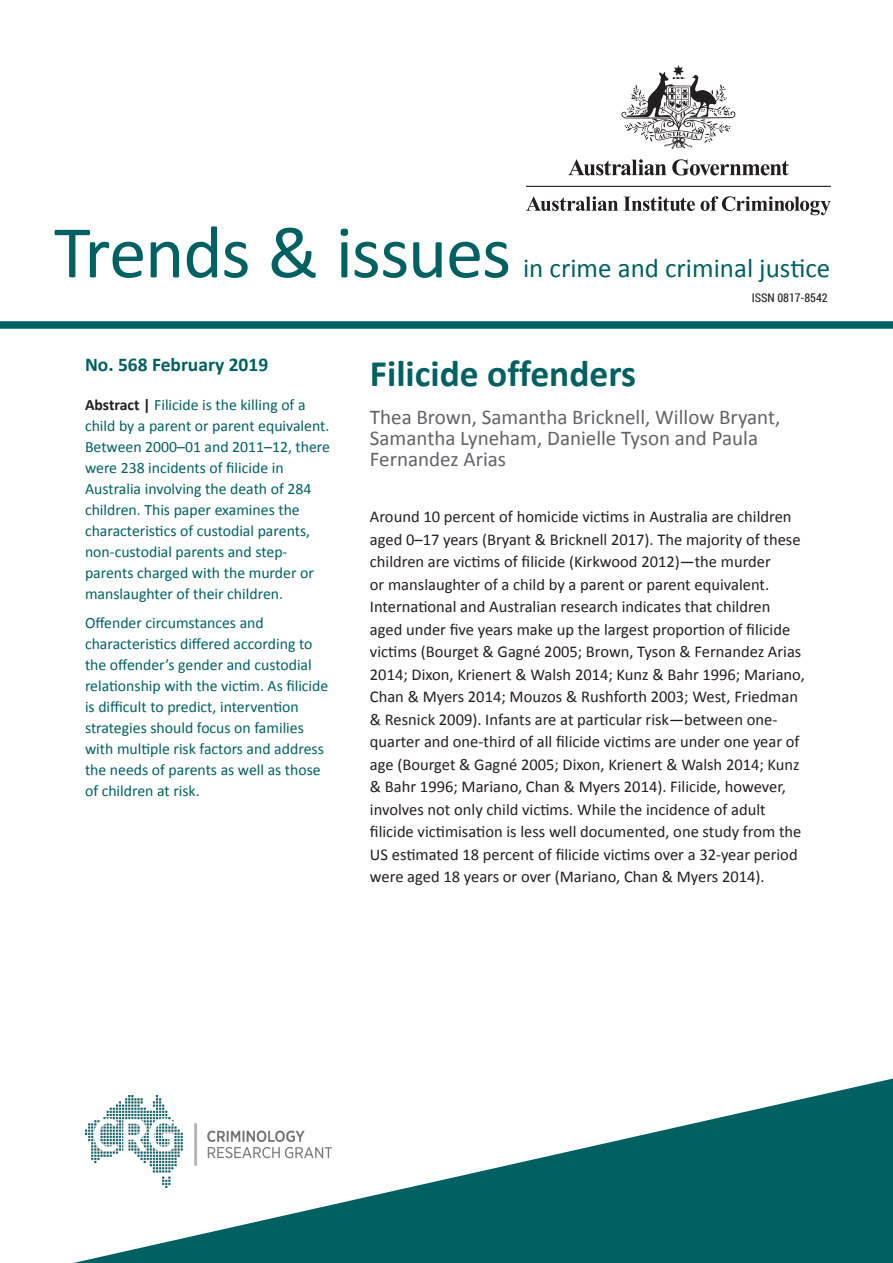
<style>
.page{position:relative;width:893px;height:1263px;background:#fff}
.page>*{position:absolute;margin:0;border:0;box-sizing:border-box;transform-origin:0 0}
.t1{font:75px "Calibri";letter-spacing:-.02em;color:#006062}
.t2{font:700 37.5px "Calibri";color:#006062}
.t3{font:27px "Calibri";color:#006062}
.authors{font:21px/21px "Calibri";color:#636366}
.publication{font:700 19.5px "Calibri";color:#006062}
.body{font:16.5px/22.5px "Calibri";color:#231f20}
.director_summary{font:15.75px/21px "Calibri";color:#006062}
.t4{font:12px "Roboto Condensed";color:#231f20}
.s1{font-weight:700;color:#231f20}
</style>
<div class="page">
<div style="left:0;top:321px;width:893px;height:8px;background:#006062"></div>
<svg style="left:73px;top:1078px;width:820px;height:185px;fill:#006062"></svg>
<svg style="left:568px;top:159px;width:98px;height:16px"></svg>
<svg style="left:672px;top:159px;width:117px;height:16px"></svg>
<svg style="left:621px;top:65px;width:115px;height:84px"></svg>
<hr style="left:526px;top:186px;width:305px;height:1px;background:#231f20">
<svg style="left:526px;top:196px;width:305px;height:19px"></svg>
<img style="left:85px;top:1095px;width:247px;height:92px">
<h1 class="t1" style="left:54px;top:205px;width:459px">Trends &amp; issues</h1>
<h3 class="t3" style="left:523px;top:251px;width:309px">in crime and criminal justice</h3>
<p class="t4" style="left:752px;top:289px;width:78px">ISSN 0817-8542</p>
<p class="publication" style="left:85px;top:352px;width:185px">No. 568 February 2019</p>
<p class="director_summary" style="left:85px;top:394px;width:246px"><span class="s1">Abstract |</span> Filicide is the killing of a child by a parent or parent equivalent.<br>Between 2000–01 and 2011–12, there were 238 incidents of filicide in Australia involving the death of 284 children. This paper examines the characteristics of custodial parents, non-custodial parents and step&shy;parents charged with the murder or manslaughter of their children.</p>
<p class="director_summary" style="left:85px;top:613px;width:245px">Offender circumstances and characteristics differed according to the offender’s gender and custodial relationship with the victim. As filicide is difficult to predict, intervention strategies should focus on families with multiple risk factors and address the needs of parents as well as those of children at risk.</p>
<p class="t2" style="left:370px;top:349px;width:268px">Filicide offenders</p>
<p class="authors" style="left:370px;top:406px;width:412px">Thea Brown, Samantha Bricknell, Willow Bryant,<br>Samantha Lyneham, Danielle Tyson and Paula<br>Fernandez Arias</p>
<p class="body" style="left:370px;top:506px;width:436px">Around 10 percent of homicide victims in Australia are children aged 0–17 years (Bryant &amp; Bricknell 2017). The majority of these children are victims of filicide (Kirkwood 2012)—the murder<br>or manslaughter of a child by a parent or parent equivalent.<br>International and Australian research indicates that children aged under five years make up the largest proportion of filicide victims (Bourget &amp; Gagné 2005; Brown, Tyson &amp; Fernandez Arias 2014; Dixon, Krienert &amp; Walsh 2014; Kunz &amp; Bahr 1996; Mariano, Chan &amp; Myers 2014; Mouzos &amp; Rushforth 2003; West, Friedman &amp; Resnick 2009). Infants are at particular risk—between one&shy;quarter and one-third of all filicide victims are under one year of age (Bourget &amp; Gagné 2005; Dixon, Krienert &amp; Walsh 2014; Kunz &amp; Bahr 1996; Mariano, Chan &amp; Myers 2014). Filicide, however, involves not only child victims. While the incidence of adult filicide victimisation is less well documented, one study from the US estimated 18 percent of filicide victims over a 32-year period were aged 18 years or over (Mariano, Chan &amp; Myers 2014).</p>
</div>
